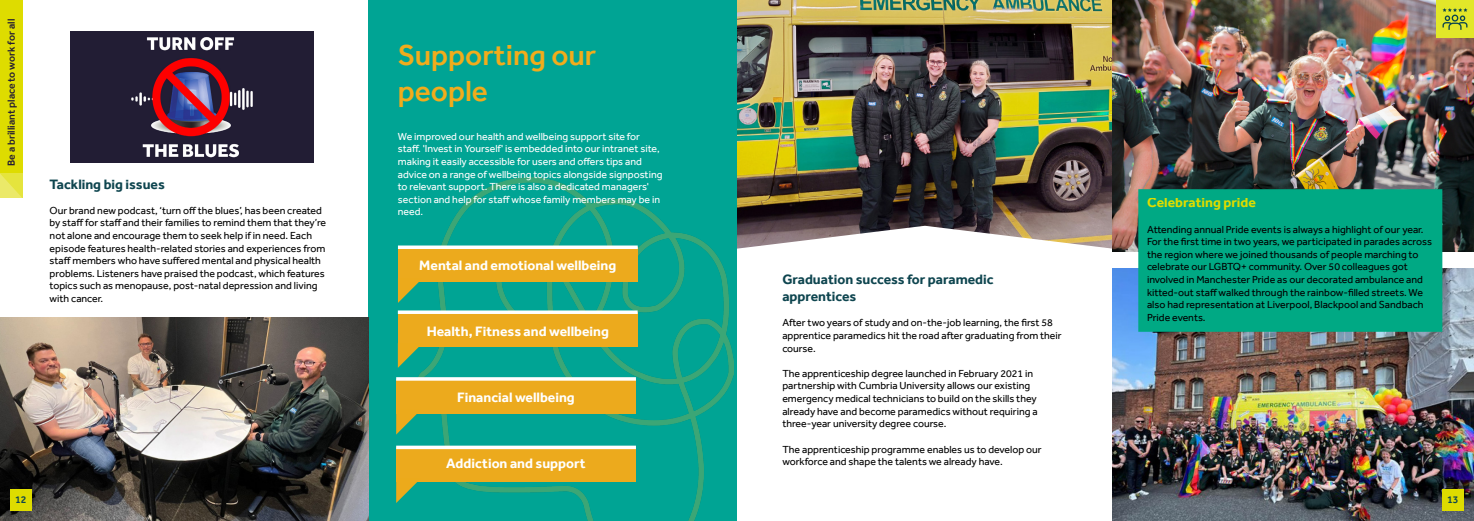
<style>
.page{position:relative;width:1474px;height:521px;background:#fff}
.page>*{position:absolute;margin:0;border:0;box-sizing:border-box;transform-origin:0 0}
.t1{font:500 29.75px/35.7px "Effra";color:#f1ac1c}
.t2{font:700 14px "Effra";color:#fff}
.t3{font:700 14px/16.8px "Effra";color:#0e454f}
.t4{font:700 14px "Effra";color:#dedc00}
.t5{font:10.5px/12.6px "Effra";color:#000}
.t6{font:10.5px/12.6px "Effra";color:#fff}
.t7{font:500 10.5px "Effra";color:#231c34}
.t8{font:500 10.5px "Effra";color:#0e454f}
</style>
<div class="page">
<img style="left:737px;top:0;width:736px;height:251px">
<svg style="left:737px;top:226px;width:375px;height:25px"></svg>
<div style="left:368px;top:0;width:369px;height:521px;background:#00a494"></div>
<img style="left:417px;top:178px;width:316px;height:343px">
<div style="left:398px;top:247px;width:239px;height:35px;background:#ecaa1d"></div>
<svg style="left:398px;top:245px;width:239px;height:4px"></svg>
<svg style="left:398px;top:282px;width:25px;height:21px"></svg>
<img style="left:0;top:317px;width:368px;height:204px">
<img style="left:1112px;top:269px;width:361px;height:252px">
<div style="left:1142px;top:194px;width:295px;height:133px;background:#00a984"></div>
<div style="left:1138px;top:189px;width:304px;height:143px;border:9px solid #00a984"></div>
<div style="left:398px;top:312px;width:239px;height:35px;background:#ecaa1d"></div>
<svg style="left:398px;top:310px;width:239px;height:4px"></svg>
<svg style="left:398px;top:347px;width:24px;height:21px"></svg>
<div style="left:396px;top:379px;width:240px;height:35px;background:#ecaa1d"></div>
<svg style="left:396px;top:377px;width:240px;height:4px"></svg>
<svg style="left:396px;top:414px;width:25px;height:20px"></svg>
<div style="left:396px;top:447px;width:240px;height:35px;background:#ecaa1d"></div>
<hr style="left:396px;top:446px;width:240px;height:3px;background:#fff">
<svg style="left:396px;top:482px;width:25px;height:21px"></svg>
<img style="left:71px;top:32px;width:243px;height:131px">
<div style="left:0;top:0;width:22px;height:198px;background:#dedc00"></div>
<svg style="left:0;top:173px;width:22px;height:25px"></svg>
<div style="left:1442px;top:489px;width:21px;height:21px;background:#dedc00"></div>
<div style="left:10px;top:489px;width:22px;height:21px;background:#dedc00"></div>
<img style="left:1436px;top:0;width:37px;height:37px">
<p class="t7" style="left:5px;top:166px;width:148px;rotate:-90deg">Be a brilliant place to work for all</p>
<h2 class="t3" style="left:50px;top:175px;width:117px">Tackling big issues</h2>
<p class="t5" style="left:50px;top:204px;width:278px">Our brand new podcast, ‘turn off the blues’, has been created by staff for staff and their families to remind them that they’re not alone and encourage them to seek help if in need. Each episode features health-related stories and experiences from staff members who have suffered mental and physical health problems. Listeners have praised the podcast, which features topics such as menopause, post-natal depression and living with cancer.</p>
<h1 class="t1" style="left:398px;top:37px;width:200px">Supporting our people</h1>
<p class="t6" style="left:398px;top:130px;width:266px">We improved our health and wellbeing support site for staff. 'Invest in Yourself' is embedded into our intranet site, making it easily accessible for users and offers tips and advice on a range of wellbeing topics alongside signposting to relevant support. There is also a dedicated managers' section and help for staff whose family members may be in need.</p>
<h2 class="t2" style="left:419px;top:257px;width:198px">Mental and emotional wellbeing</h2>
<h2 class="t2" style="left:426px;top:323px;width:184px">Health, Fitness and wellbeing</h2>
<h2 class="t2" style="left:457px;top:389px;width:119px">Financial wellbeing</h2>
<h2 class="t2" style="left:446px;top:455px;width:141px">Addiction and support</h2>
<h2 class="t3" style="left:782px;top:271px;width:213px">Graduation success for paramedic apprentices</h2>
<p class="t5" style="left:782px;top:316px;width:281px">After two years of study and on-the-job learning, the first 58 apprentice paramedics hit the road after graduating from their course.</p>
<p class="t5" style="left:782px;top:367px;width:257px">The apprenticeship degree launched in February 2021 in partnership with Cumbria University allows our existing emergency medical technicians to build on the skills they already have and become paramedics without requiring a three-year university degree course.</p>
<p class="t5" style="left:782px;top:442px;width:261px">The apprenticeship programme enables us to develop our workforce and shape the talents we already have.</p>
<h2 class="t4" style="left:1147px;top:194px;width:110px">Celebrating pride</h2>
<p class="t5" style="left:1147px;top:223px;width:286px">Attending annual Pride events is always a highlight of our year.<br>For the first time in two years, we participated in parades across the region where we joined thousands of people marching to celebrate our LGBTQ+ community. Over 50 colleagues got involved in Manchester Pride as our decorated ambulance and kitted-out staff walked through the rainbow-filled streets. We also had representation at Liverpool, Blackpool and Sandbach Pride events.</p>
<p class="t8" style="left:15px;top:493px;width:13px">12</p>
<p class="t8" style="left:1447px;top:493px;width:13px">13</p>
</div>
